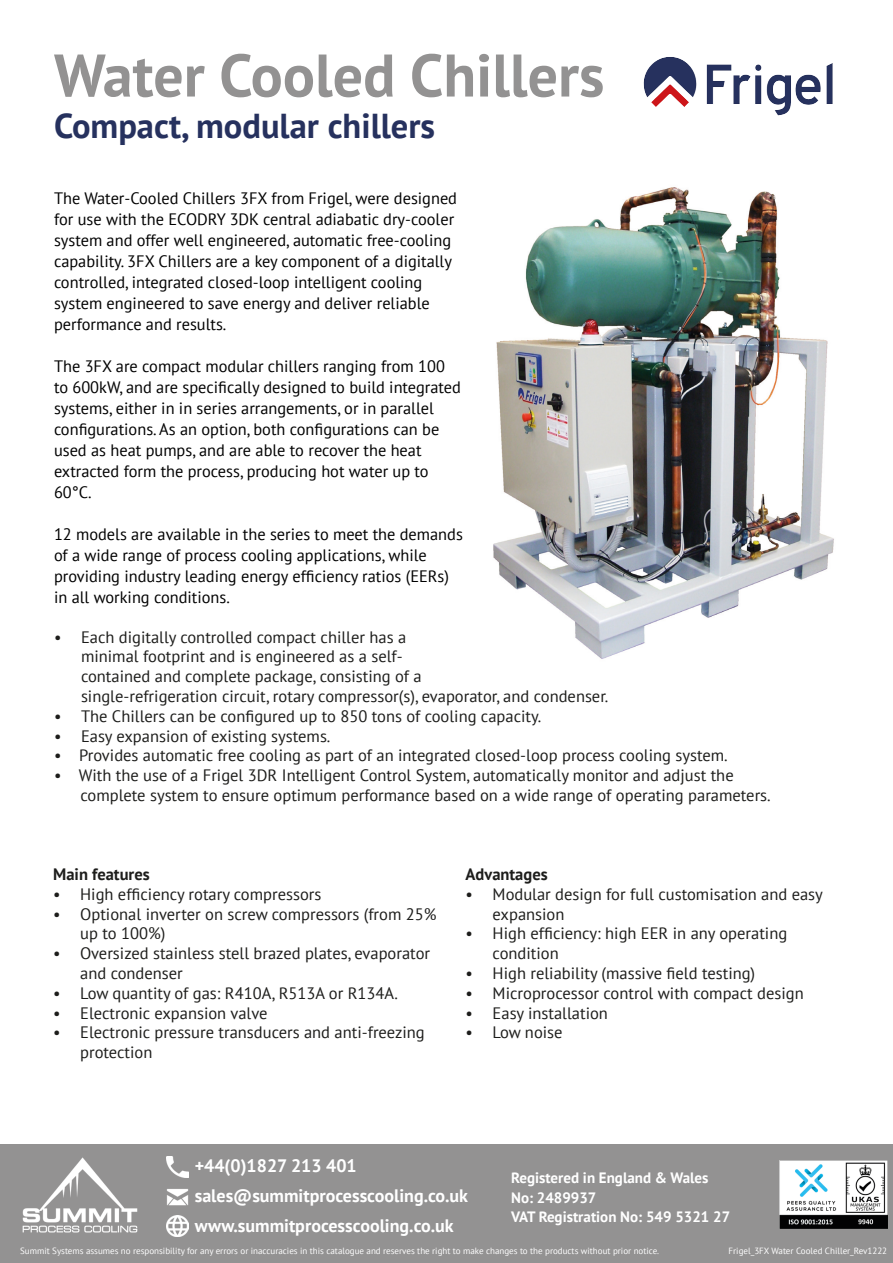
<style>
.page{position:relative;width:893px;height:1263px;background:#fff}
.page>*{position:absolute;margin:0;border:0;box-sizing:border-box;transform-origin:0 0}
.t1{font:700 60px "PT Sans";color:#939292}
.t2{font:700 34.5px "PT Sans";color:#26315e}
.t3{font:700 18px "PT Sans";color:#fff}
.t4{font:16.5px/19.8px "PT Sans";color:#1d1d1b}
.t5{font:16.5px/21px "PT Sans";color:#000}
.t6{font:700 16.5px "PT Sans";color:#1d1d1b}
.t7{font:700 15px "PT Sans";color:#fff}
.t8{font:9px "PT Sans";color:#fff}
</style>
<div class="page">
<div style="left:0;top:1145px;width:893px;height:118px;background:#939292"></div>
<img style="left:22px;top:1157px;width:116px;height:76px">
<img style="left:167px;top:1189px;width:21px;height:17px">
<img style="left:167px;top:1156px;width:21px;height:22px">
<img style="left:167px;top:1215px;width:21px;height:21px">
<img style="left:780px;top:1161px;width:107px;height:68px">
<img style="left:643px;top:57px;width:190px;height:59px">
<img style="left:493px;top:187px;width:341px;height:472px">
<p class="t1" style="left:54px;top:36px;width:552px">Water Cooled Chillers</p>
<p class="t2" style="left:54px;top:103px;width:383px">Compact, modular chillers</p>
<p class="t5" style="left:54px;top:187px;width:405px">The Water-Cooled Chillers 3FX from Frigel, were designed for use with the ECODRY 3DK central adiabatic dry-cooler system and offer well engineered, automatic free-cooling capability. 3FX Chillers are a key component of a digitally controlled, integrated closed-loop intelligent cooling system engineered to save energy and deliver reliable performance and results.</p>
<p class="t5" style="left:54px;top:355px;width:408px">The 3FX are compact modular chillers ranging from 100 to 600kW, and are specifically designed to build integrated systems, either in in series arrangements, or in parallel configurations. As an option, both configurations can be used as heat pumps, and are able to recover the heat extracted form the process, producing hot water up to 60°C.</p>
<p class="t5" style="left:54px;top:523px;width:410px">12 models are available in the series to meet the demands of a wide range of process cooling applications, while providing industry leading energy efficiency ratios (EERs) in all working conditions.</p>
<p class="t4" style="left:81px;top:626px;width:529px;text-indent:-27px">• Each digitally controlled compact chiller has a<br>minimal footprint and is engineered as a self-<br>contained and complete package, consisting of a<br>single-refrigeration circuit, rotary compressor(s), evaporator, and condenser.</p>
<p class="t4" style="left:54px;top:706px;width:489px">• The Chillers can be configured up to 850 tons of cooling capacity.</p>
<p class="t4" style="left:54px;top:725px;width:278px">• Easy expansion of existing systems.</p>
<p class="t4" style="left:54px;top:745px;width:675px">• Provides automatic free cooling as part of an integrated closed-loop process cooling system.</p>
<p class="t4" style="left:80px;top:765px;width:692px;text-indent:-26px">• With the use of a Frigel 3DR Intelligent Control System, automatically monitor and adjust the complete system to ensure optimum performance based on a wide range of operating parameters.</p>
<p class="t6" style="left:53px;top:863px;width:98px">Main features</p>
<p class="t4" style="left:53px;top:884px;width:270px">• High efficiency rotary compressors</p>
<p class="t4" style="left:80px;top:903px;width:358px;text-indent:-27px">• Optional inverter on screw compressors (from 25% up to 100%)</p>
<p class="t4" style="left:80px;top:943px;width:351px;text-indent:-27px">• Oversized stainless stell brazed plates, evaporator and condenser</p>
<p class="t4" style="left:53px;top:983px;width:346px">• Low quantity of gas: R410A, R513A or R134A.</p>
<p class="t4" style="left:53px;top:1002px;width:216px">• Electronic expansion valve</p>
<p class="t4" style="left:80px;top:1022px;width:346px;text-indent:-27px">• Electronic pressure transducers and anti-freezing protection</p>
<p class="t6" style="left:466px;top:863px;width:84px">Advantages</p>
<p class="t4" style="left:493px;top:884px;width:332px;text-indent:-27px">• Modular design for full customisation and easy expansion</p>
<p class="t4" style="left:493px;top:923px;width:296px;text-indent:-27px">• High efficiency: high EER in any operating condition</p>
<p class="t4" style="left:466px;top:963px;width:291px">• High reliability (massive field testing)</p>
<p class="t4" style="left:466px;top:983px;width:340px">• Microprocessor control with compact design</p>
<p class="t4" style="left:466px;top:1002px;width:144px">• Easy installation</p>
<p class="t4" style="left:466px;top:1022px;width:98px">• Low noise</p>
<p class="t3" style="left:195px;top:1153px;width:164px">+44(0)1827 213 401</p>
<p class="t3" style="left:195px;top:1183px;width:275px">sales@summitprocesscooling.co.uk</p>
<p class="t3" style="left:195px;top:1213px;width:260px">www.summitprocesscooling.co.uk</p>
<p class="t8" style="left:20px;top:1245px;width:641px">Summit Systems assumes no responsibility for any errors or inaccuracies in this catalogue and reserves the right to make changes to the products without prior notice.</p>
<p class="t8" style="left:728px;top:1245px;width:160px">Frigel_3FX Water Cooled Chiller_Rev1222</p>
<p class="t7" style="left:511px;top:1168px;width:199px">Registered in England &amp; Wales</p>
<p class="t7" style="left:511px;top:1187px;width:87px">No: 2489937</p>
<p class="t7" style="left:511px;top:1207px;width:220px">VAT Registration No: 549 5321 27</p>
</div>
